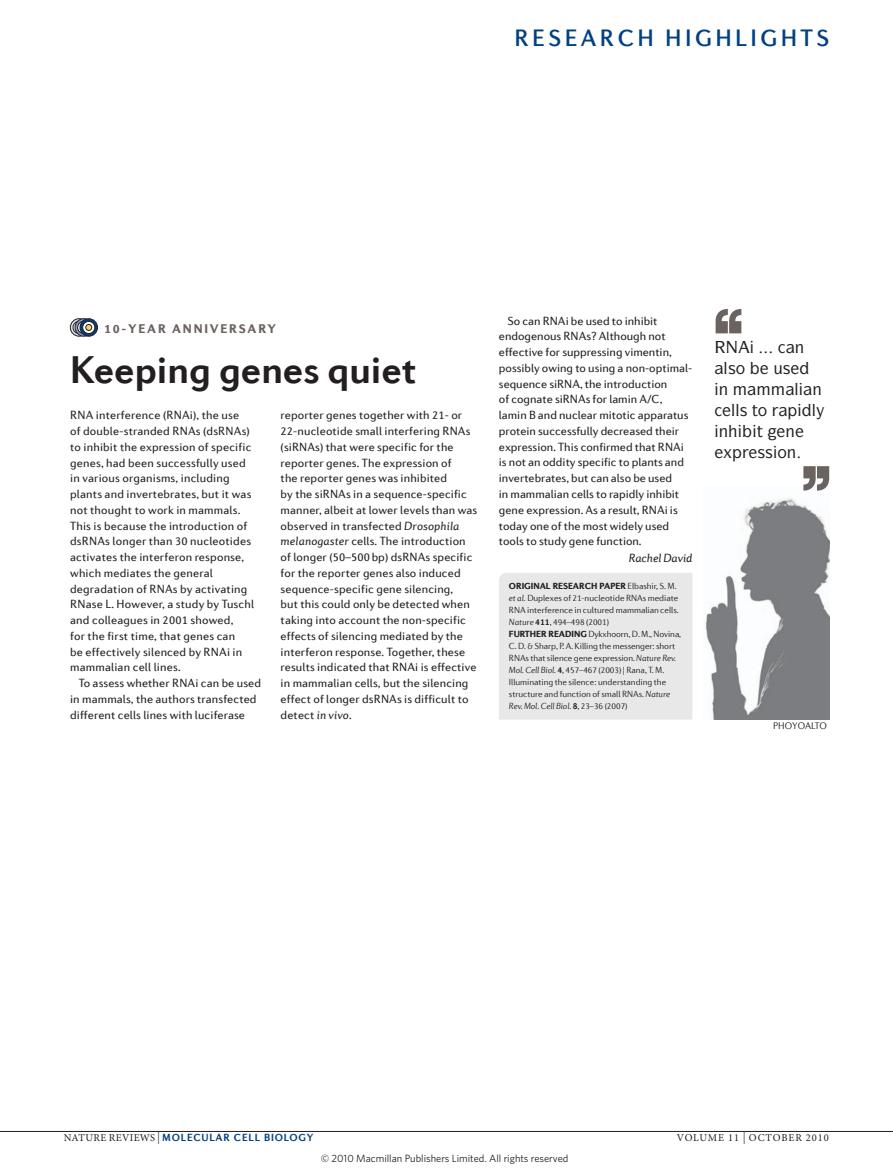
<style>
.page{position:relative;width:893px;height:1174px;background:#fff}
.page>*{position:absolute;margin:0;border:0;box-sizing:border-box;transform-origin:0 0}
.t1{font:700 39px "Diverda Sans Com";color:#231f20}
.sectionheader{font:500 24px "Diverda Sans Com";letter-spacing:.14em;color:#014081}
.pulloutquote{font:500 16.5px "ITC Symbol Std";color:#231f20}
.ministrap{font:900 12.75px "Diverda Sans Com";letter-spacing:.14em;color:#6b6360}
.boxbody{font:12px/15.8px "Diverda Sans Com";letter-spacing:.01em;color:#231f20}
.boxbody1{font:12px/15.8px "Diverda Sans Com";letter-spacing:.015em;color:#231f20}
.authorbold{font:italic 12px "Diverda Sans Com";letter-spacing:-.005em;color:#231f20}
.t2{font:10.5px "Whitney";color:#231f20}
.t3{font:700 10.5px "Diverda Sans Com";letter-spacing:.075em;color:#014081}
.t4{font:10.5px "Minion Pro";letter-spacing:.085em;color:#231f20}
.creditstyle{font:300 9.75px "Diverda Sans Com";letter-spacing:-.005em;color:#231f20}
.t5{font:300 9px/12px "Diverda Sans Com";letter-spacing:-.005em;color:#231f20}
.s1{font-style:italic}
.s2{font-weight:900}
.s3{font-weight:700}
.s4{font-family:"Minion Pro";font-weight:400;color:#231f20}
.s5{font-family:"Minion Pro";font-weight:400;font-size:12px;color:#231f20}
.s6{font-size:12px}
</style>
<div class="page">
<img style="left:705px;top:490px;width:124px;height:230px">
<svg style="left:803px;top:466px;width:26px;height:24px"></svg>
<svg style="left:716px;top:309px;width:25px;height:24px"></svg>
<hr style="left:0;top:1131px;width:893px;height:1px;background:#231f20">
<div style="left:499px;top:573px;width:193px;height:146px;background:#e9e8e8"></div>
<svg style="left:70px;top:319px;width:18px;height:17px"></svg>
<div style="left:70px;top:318px;width:18px;height:18px;border:1px solid #231f20;border-radius:50%"></div>
<div style="left:73px;top:321px;width:12px;height:13px;border:1px solid #231f20;border-radius:50%"></div>
<svg style="left:75px;top:319px;width:17px;height:17px"></svg>
<div style="left:75px;top:318px;width:18px;height:18px;border:1px solid #231f20;border-radius:50%"></div>
<div style="left:77px;top:321px;width:13px;height:13px;border:1px solid #231f20;border-radius:50%"></div>
<svg style="left:80px;top:319px;width:17px;height:17px"></svg>
<div style="left:80px;top:318px;width:18px;height:18px;border:1px solid #231f20;border-radius:50%"></div>
<svg style="left:83px;top:321px;width:12px;height:12px"></svg>
<div style="left:82px;top:321px;width:13px;height:13px;border:1px solid #231f20;border-radius:50%"></div>
<svg style="left:76px;top:324px;width:16px;height:6px"></svg>
<div style="left:86px;top:324px;width:6px;height:7px;border:1px solid #231f20;border-radius:50%"></div>
<p class="sectionheader" style="left:514px;top:24px;width:316px">RESEARCH HIGHLIGHTS</p>
<p class="ministrap" style="left:104px;top:320px;width:173px">10-YEAR ANNIVERSARY</p>
<p class="t1" style="left:70px;top:347px;width:348px">Keeping genes quiet</p>
<p class="boxbody1" style="left:70px;top:407px;width:185px">RNA interference (RNAi), the use<br>of double-stranded RNAs (dsRNAs) to inhibit the expression of specific genes, had been successfully used in various organisms, including plants and invertebrates, but it was not thought to work in mammals.<br>This is because the introduction of dsRNAs longer than 30 nucleotides activates the interferon response, which mediates the general degradation of RNAs by activating RNase L. However, a study by Tuschl and colleagues in 2001 showed,<br>for the first time, that genes can<br>be effectively silenced by RNAi in mammalian cell lines.</p>
<p class="boxbody" style="left:70px;top:675px;width:192px;text-indent:9px">To assess whether RNAi can be used in mammals, the authors transfected different cells lines with luciferase</p>
<p class="boxbody" style="left:281px;top:407px;width:198px">reporter genes together with 21- or 22‑nucleotide small interfering RNAs (siRNAs) that were specific for the reporter genes. The expression of<br>the reporter genes was inhibited<br>by the siRNAs in a sequence-specific manner, albeit at lower levels than was observed in transfected <span class="s1">Drosophila melanogaster</span> cells. The introduction of longer (50–500 bp) dsRNAs specific for the reporter genes also induced sequence-specific gene silencing,<br>but this could only be detected when taking into account the non-specific effects of silencing mediated by the interferon response. Together, these results indicated that RNAi is effective in mammalian cells, but the silencing effect of longer dsRNAs is difficult to detect <span class="s1">in vivo</span>.</p>
<p class="boxbody" style="left:499px;top:313px;width:195px;text-indent:9px">So can RNAi be used to inhibit endogenous RNAs? Although not effective for suppressing vimentin, possibly owing to using a non-optimal&shy;sequence siRNA, the introduction<br>of cognate siRNAs for lamin A/C, lamin B and nuclear mitotic apparatus protein successfully decreased their expression. This confirmed that RNAi is not an oddity specific to plants and invertebrates, but can also be used<br>in mammalian cells to rapidly inhibit gene expression. As a result, RNAi is today one of the most widely used tools to study gene function.</p>
<p class="authorbold" style="left:629px;top:551px;width:65px">Rachel David</p>
<p class="t5" style="left:509px;top:580px;width:174px"><span class="s2">ORIGINAL RESEARCH PAPER</span> Elbashir, S. M. <span class="s1">et al.</span> Duplexes of 21‑nucleotide RNAs mediate RNA interference in cultured mammalian cells.<br><span class="s1">Nature</span> <span class="s3">411</span>, 494–498 (2001)<br><span class="s2">FURTHER READING</span> Dykxhoorn, D. M., Novina, C. D<span class="s1">.</span> &amp; Sharp, P. A. Killing the messenger: short RNAs that silence gene expression. <span class="s1">Nature Rev.<br>Mol. Cell Biol.</span> <span class="s3">4</span>, 457–467 (2003) | Rana, T. M.<br>Illuminating the silence: understanding the structure and function of small RNAs. <span class="s1">Nature Rev. Mol. Cell Biol.</span> <span class="s3">8</span>, 23–36 (2007)</p>
<p class="pulloutquote" style="left:795px;top:337px;width:11px">■</p>
<p class="pulloutquote" style="left:724px;top:358px;width:23px">●▲□</p>
<p class="pulloutquote" style="left:719px;top:379px;width:11px">■</p>
<p class="pulloutquote" style="left:731px;top:400px;width:38px">●●▲ ▼□</p>
<p class="pulloutquote" style="left:812px;top:400px;width:6px">●</p>
<p class="pulloutquote" style="left:786px;top:421px;width:11px">■</p>
<p class="pulloutquote" style="left:758px;top:442px;width:40px">▲▲ □■</p>
<p class="creditstyle" style="left:773px;top:720px;width:55px">PHOYOALTO</p>
<p class="t3" style="left:64px;top:1130px;width:251px"><span class="s4">NATURE REVIEWS</span> <span class="s5">|</span> MOLECULAR CELL BIOLOGY</p>
<p class="t4" style="left:677px;top:1130px;width:153px">VOLUME 11 <span class="s6">|</span> OCTOBER 2010</p>
<p class="t2" style="left:321px;top:1152px;width:249px">© 2010 Macmillan Publishers Limited. All rights reserved</p>
</div>
